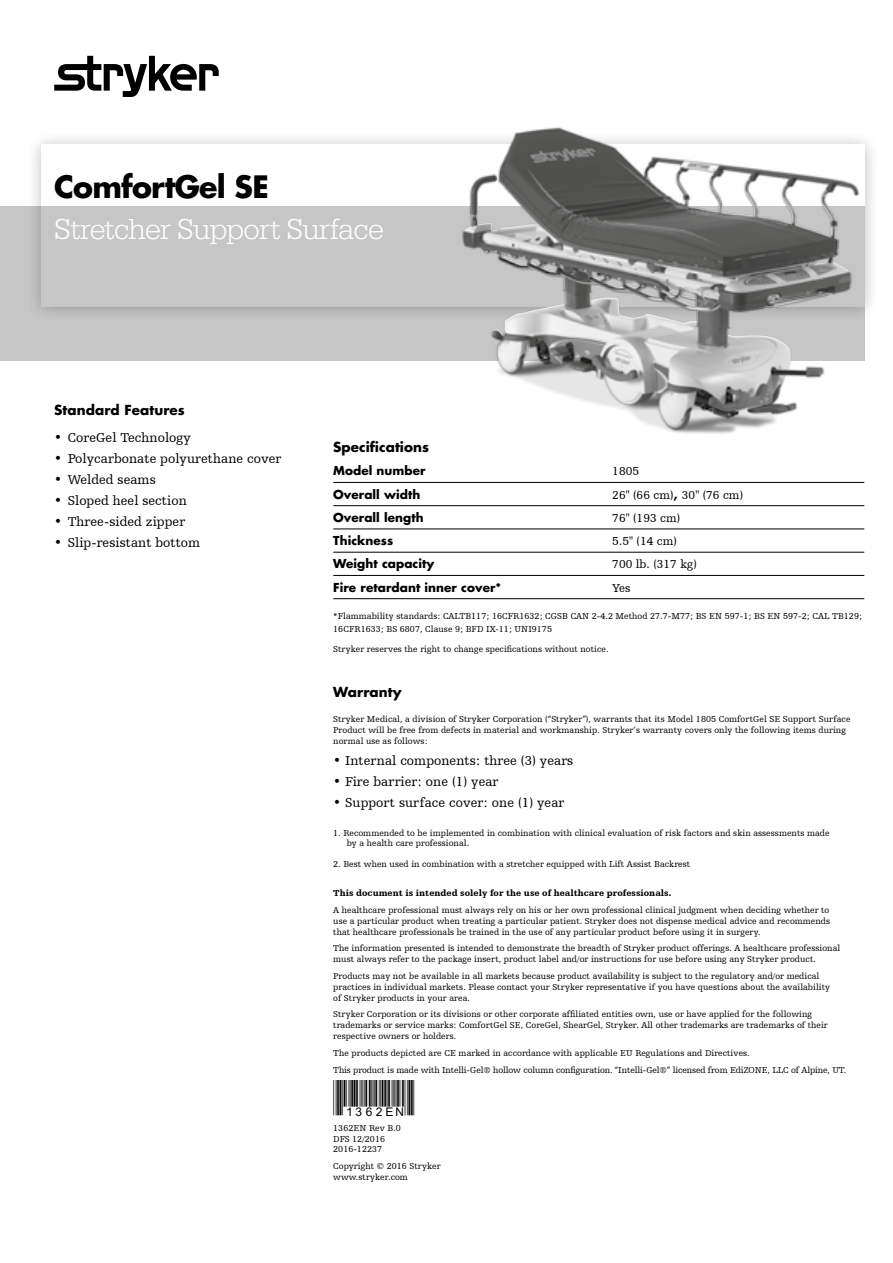
<style>
.page{position:relative;width:893px;height:1263px;background:#fff}
.page>*{position:absolute;margin:0;border:0;box-sizing:border-box;transform-origin:0 0}
.t1{font:300 30px "Egyptienne URW";letter-spacing:-.025em;color:#fff}
.t2{font:700 30px "Futura Std";letter-spacing:-.025em;color:#000}
.t3{font:18px "Carolina Bar B39 25 E2";color:#000}
.t4{font:13.5px "Humanist Slabserif 712 BT";letter-spacing:.005em;color:#000}
.t5{font:700 13.5px "Futura Std";letter-spacing:.005em;color:#000}
.t6{font:700 12px "Futura Std";letter-spacing:.005em;color:#000}
.t7{font:12px "Humanist Slabserif 712 BT";letter-spacing:.005em;color:#000}
.t8{font:9px/10.8px "Humanist Slabserif 712 BT";letter-spacing:.005em;color:#000}
.t9{font:900 9px "Humanist Slabserif 712 BT";letter-spacing:.005em;color:#000}
.s1{font-family:"Futura Std";font-weight:700}
</style>
<div class="page">
<div style="left:0;top:206px;width:864px;height:155px;background:#c6c6c6"></div>
<hr style="left:333px;top:482px;width:531px;height:1px;background:#000">
<hr style="left:333px;top:505px;width:531px;height:1px;background:#000">
<hr style="left:333px;top:528px;width:531px;height:1px;background:#000">
<hr style="left:333px;top:552px;width:531px;height:1px;background:#000">
<hr style="left:333px;top:575px;width:531px;height:1px;background:#000">
<hr style="left:333px;top:598px;width:531px;height:1px;background:#000">
<svg style="left:54px;top:56px;width:165px;height:41px"></svg>
<div style="left:25px;top:130px;width:855px;height:192px;background:#000;opacity:.25"></div>
<svg style="left:41px;top:145px;width:407px;height:162px"></svg>
<img style="left:448px;top:127px;width:416px;height:307px">
<img style="left:463px;top:130px;width:102px;height:205px">
<h1 class="t2" style="left:54px;top:167px;width:216px">ComfortGel SE</h1>
<h1 class="t1" style="left:54px;top:212px;width:331px">Stretcher Support Surface</h1>
<h3 class="t5" style="left:54px;top:401px;width:132px">Standard Features</h3>
<h3 class="t4" style="left:54px;top:430px;width:138px">• CoreGel Technology</h3>
<h3 class="t4" style="left:54px;top:451px;width:229px">• Polycarbonate polyurethane cover</h3>
<h3 class="t4" style="left:54px;top:472px;width:103px">• Welded seams</h3>
<h3 class="t4" style="left:54px;top:493px;width:134px">• Sloped heel section</h3>
<h3 class="t4" style="left:54px;top:514px;width:132px">• Three-sided zipper</h3>
<h3 class="t4" style="left:54px;top:535px;width:148px">• Slip-resistant bottom</h3>
<h3 class="t5" style="left:333px;top:438px;width:97px">Specifications</h3>
<h3 class="t6" style="left:333px;top:463px;width:94px">Model number</h3>
<h3 class="t7" style="left:612px;top:464px;width:28px">1805</h3>
<h3 class="t6" style="left:333px;top:486px;width:89px">Overall width</h3>
<h3 class="t7" style="left:612px;top:487px;width:132px">26" (66 cm)<span class="s1">,</span> 30" (76 cm)</h3>
<h3 class="t6" style="left:333px;top:509px;width:92px">Overall length</h3>
<h3 class="t7" style="left:612px;top:511px;width:69px">76" (193 cm)</h3>
<h3 class="t6" style="left:333px;top:532px;width:62px">Thickness</h3>
<h3 class="t7" style="left:612px;top:534px;width:66px">5.5" (14 cm)</h3>
<h3 class="t6" style="left:333px;top:556px;width:103px">Weight capacity</h3>
<h3 class="t7" style="left:612px;top:557px;width:86px">700 lb. (317 kg)</h3>
<h3 class="t6" style="left:333px;top:579px;width:170px">Fire retardant inner cover*</h3>
<h3 class="t7" style="left:612px;top:580px;width:20px">Yes</h3>
<p class="t8" style="left:333px;top:609px;width:530px;line-height:13.5px">*Flammability standards: CALTB117; 16CFR1632; CGSB CAN 2-4.2 Method 27.7-M77; BS EN 597-1; BS EN 597-2; CAL TB129;<br>16CFR1633; BS 6807, Clause 9; BFD IX-11; UNI9175</p>
<p class="t8" style="left:333px;top:644px;width:277px">Stryker reserves the right to change specifications without notice.</p>
<h3 class="t5" style="left:333px;top:683px;width:70px">Warranty</h3>
<p class="t8" style="left:333px;top:713px;width:519px">Stryker Medical, a division of Stryker Corporation (“Stryker”), warrants that its Model 1805 ComfortGel SE Support Surface<br>Product will be free from defects in material and workmanship. Stryker’s warranty covers only the following items during normal use as follows:</p>
<h3 class="t4" style="left:333px;top:752px;width:242px">• Internal components: three (3) years</h3>
<h3 class="t4" style="left:333px;top:773px;width:167px">• Fire barrier: one (1) year</h3>
<h3 class="t4" style="left:333px;top:794px;width:233px">• Support surface cover: one (1) year</h3>
<p class="t8" style="left:347px;top:827px;width:484px;text-indent:-14px">1. Recommended to be implemented in combination with clinical evaluation of risk factors and skin assessments made by a health care professional.</p>
<p class="t8" style="left:333px;top:859px;width:359px">2. Best when used in combination with a stretcher equipped with Lift Assist Backrest</p>
<p class="t9" style="left:333px;top:887px;width:340px">This document is intended solely for the use of healthcare professionals.</p>
<p class="t8" style="left:333px;top:904px;width:498px;text-align:justify">A healthcare professional must always rely on his or her own professional clinical judgment when deciding whether to use a particular product when treating a particular patient. Stryker does not dispense medical advice and recommends that healthcare professionals be trained in the use of any particular product before using it in surgery.</p>
<p class="t8" style="left:333px;top:943px;width:509px">The information presented is intended to demonstrate the breadth of Stryker product offerings. A healthcare professional must always refer to the package insert, product label and/or instructions for use before using any Stryker product.</p>
<p class="t8" style="left:333px;top:970px;width:498px">Products may not be available in all markets because product availability is subject to the regulatory and/or medical practices in individual markets. Please contact your Stryker representative if you have questions about the availability of Stryker products in your area.</p>
<p class="t8" style="left:333px;top:1009px;width:496px">Stryker Corporation or its divisions or other corporate affiliated entities own, use or have applied for the following trademarks or service marks: ComfortGel SE, CoreGel, ShearGel, Stryker. All other trademarks are trademarks of their respective owners or holders.</p>
<p class="t8" style="left:333px;top:1044px;width:514px;line-height:16.8px">The products depicted are CE marked in accordance with applicable EU Regulations and Directives.<br>This product is made with Intelli-Gel® hollow column configuration. “Intelli-Gel®” licensed from EdiZONE, LLC of Alpine, UT.</p>
<h2 class="t3" style="left:333px;top:1099px;width:83px">(1362EN)</h2>
<p class="t8" style="left:333px;top:1122px;width:69px">1362EN Rev B.0<br>DFS 12/2016<br>2016-12237</p>
<p class="t8" style="left:333px;top:1161px;width:109px">Copyright © 2016 Stryker www.stryker.com</p>
</div>
